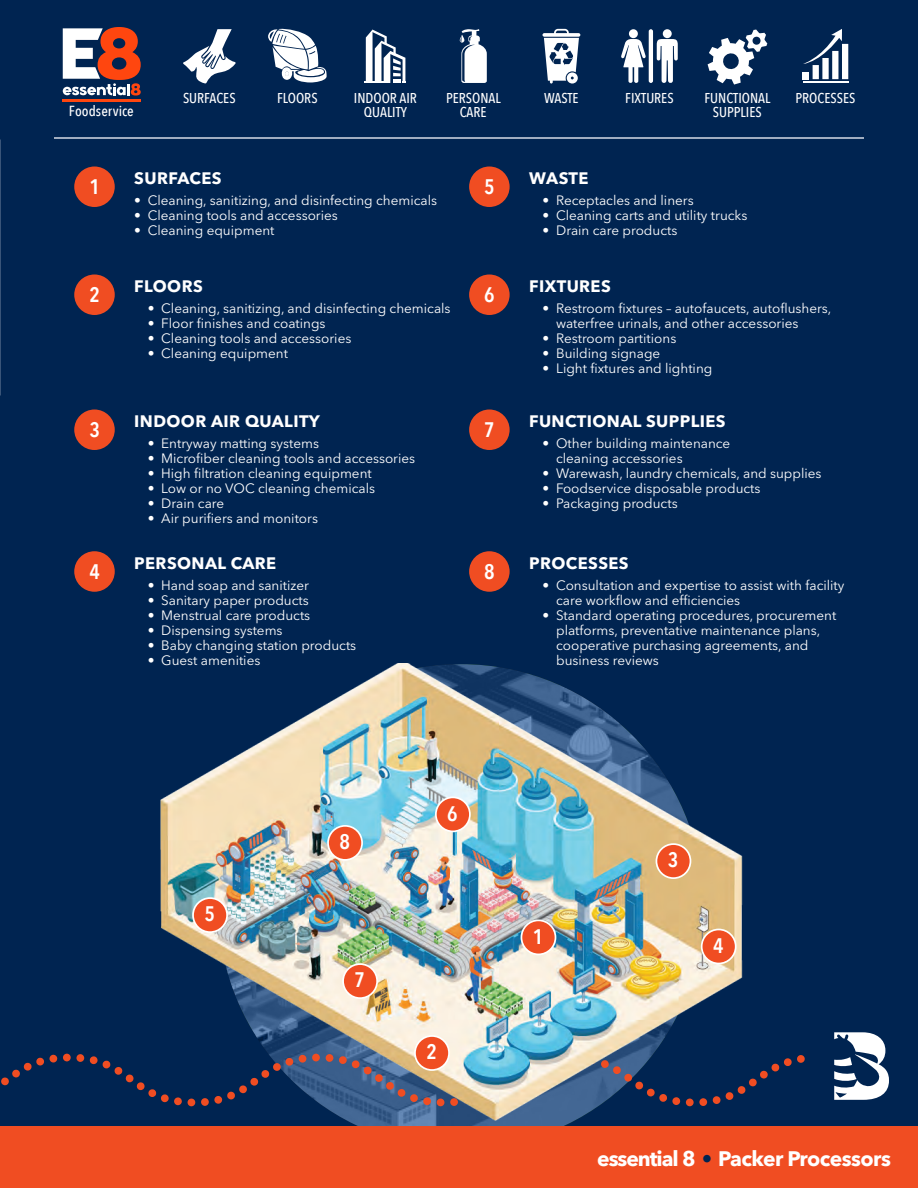
<style>
.page{position:relative;width:918px;height:1188px;background:#002451}
.page>*{position:absolute;margin:0;border:0;box-sizing:border-box;transform-origin:0 0}
.t1{font:700 21px "Avenir Next";letter-spacing:-.045em;color:#fff}
.t2{font:600 21px "Avenir Next Condensed";color:#fff}
.t3{font:700 16.5px "Avenir Next LT Pro";letter-spacing:.025em;color:#fff}
.t4{font:700 15px "Avenir Next LT Pro";color:#fff}
.t5{font:500 14.55px "Avenir Next Condensed";letter-spacing:.005em;color:#fff}
.t6{font:500 14.25px/14.2px "Avenir Next Condensed";color:#fff;text-align:center}
.t7{font:13.5px/15px "Avenir Next LT Pro";color:#fff}
.s1{color:#002451}
</style>
<div class="page">
<div style="left:0;top:1126px;width:918px;height:62px;background:#f04d22"></div>
<svg style="left:834px;top:1032px;width:55px;height:68px"></svg>
<svg style="left:1px;top:1054px;width:804px;height:37px"></svg>
<svg style="left:183px;top:29px;width:53px;height:55px"></svg>
<svg style="left:268px;top:28px;width:59px;height:54px"></svg>
<hr style="left:364px;top:81px;width:26px;height:2px;background:#fff">
<svg style="left:366px;top:30px;width:40px;height:53px"></svg>
<div style="left:663px;top:29px;width:9px;height:9px;background:#fff;border-radius:50%"></div>
<svg style="left:657px;top:39px;width:21px;height:44px"></svg>
<div style="left:629px;top:29px;width:9px;height:9px;background:#fff;border-radius:50%"></div>
<svg style="left:621px;top:39px;width:25px;height:44px"></svg>
<hr style="left:649px;top:29px;width:4px;height:54px;background:#fff;border-radius:2px">
<svg style="left:708px;top:30px;width:59px;height:55px"></svg>
<hr style="left:803px;top:81px;width:45px;height:2px;background:#fff">
<svg style="left:803px;top:29px;width:45px;height:50px"></svg>
<svg style="left:459px;top:29px;width:28px;height:54px"></svg>
<svg style="left:543px;top:29px;width:37px;height:55px"></svg>
<hr style="left:63px;top:100px;width:78px;height:2px;background:#ff460f">
<svg style="left:63px;top:27px;width:78px;height:69px"></svg>
<hr style="left:54px;top:137px;width:810px;height:2px;background:#d5dae5">
<div style="left:74px;top:166px;width:41px;height:41px;background:#f04d22;border-radius:50%"></div>
<div style="left:74px;top:274px;width:41px;height:41px;background:#f04d22;border-radius:50%"></div>
<div style="left:74px;top:410px;width:41px;height:40px;background:#f04d22;border-radius:50%"></div>
<div style="left:74px;top:551px;width:41px;height:41px;background:#f04d22;border-radius:50%"></div>
<div style="left:469px;top:166px;width:41px;height:41px;background:#f04d22;border-radius:50%"></div>
<div style="left:469px;top:274px;width:41px;height:41px;background:#f04d22;border-radius:50%"></div>
<div style="left:469px;top:410px;width:41px;height:40px;background:#f04d22;border-radius:50%"></div>
<div style="left:469px;top:551px;width:41px;height:41px;background:#f04d22;border-radius:50%"></div>
<img style="left:142px;top:663px;width:616px;height:462px">
<div style="left:343px;top:964px;width:34px;height:34px;background:#f04d22;border-radius:50%"></div>
<div style="left:342px;top:963px;width:36px;height:36px;border:2px solid #fff;border-radius:50%"></div>
<div style="left:328px;top:826px;width:34px;height:34px;background:#f04d22;border-radius:50%"></div>
<div style="left:327px;top:825px;width:36px;height:36px;border:2px solid #fff;border-radius:50%"></div>
<div style="left:193px;top:898px;width:34px;height:34px;background:#f04d22;border-radius:50%"></div>
<div style="left:192px;top:897px;width:36px;height:36px;border:2px solid #fff;border-radius:50%"></div>
<div style="left:656px;top:844px;width:34px;height:34px;background:#f04d22;border-radius:50%"></div>
<div style="left:656px;top:843px;width:35px;height:36px;border:2px solid #fff;border-radius:50%"></div>
<div style="left:702px;top:929px;width:34px;height:35px;background:#f04d22;border-radius:50%"></div>
<div style="left:701px;top:929px;width:36px;height:35px;border:2px solid #fff;border-radius:50%"></div>
<div style="left:521px;top:920px;width:34px;height:34px;background:#f04d22;border-radius:50%"></div>
<div style="left:521px;top:920px;width:35px;height:35px;border:2px solid #fff;border-radius:50%"></div>
<div style="left:436px;top:797px;width:34px;height:34px;background:#f04d22;border-radius:50%"></div>
<div style="left:435px;top:797px;width:36px;height:35px;border:2px solid #fff;border-radius:50%"></div>
<div style="left:415px;top:1036px;width:34px;height:34px;background:#f04d22;border-radius:50%"></div>
<div style="left:414px;top:1035px;width:36px;height:36px;border:2px solid #fff;border-radius:50%"></div>
<p class="t5" style="left:69px;top:102px;width:66px">Foodservice</p>
<p class="t6" style="left:183px;top:91px;width:54px">SURFACES</p>
<p class="t6" style="left:277px;top:91px;width:42px">FLOORS</p>
<p class="t6" style="left:354px;top:91px;width:64px">INDOOR AIR<br>QUALITY</p>
<p class="t6" style="left:446px;top:91px;width:56px">PERSONAL<br>CARE</p>
<p class="t6" style="left:544px;top:91px;width:36px">WASTE</p>
<p class="t6" style="left:625px;top:91px;width:50px">FIXTURES</p>
<p class="t6" style="left:705px;top:91px;width:68px">FUNCTIONAL<br>SUPPLIES</p>
<p class="t6" style="left:796px;top:91px;width:61px">PROCESSES</p>
<p class="t2" style="left:89px;top:169px;width:12px">1</p>
<p class="t3" style="left:134px;top:168px;width:89px">SURFACES</p>
<p class="t7" style="left:134px;top:193px;width:304px">• Cleaning, sanitizing, and disinfecting chemicals</p>
<p class="t7" style="left:134px;top:208px;width:205px">• Cleaning tools and accessories</p>
<p class="t7" style="left:134px;top:223px;width:142px">• Cleaning equipment</p>
<p class="t2" style="left:484px;top:169px;width:12px">5</p>
<p class="t3" style="left:529px;top:168px;width:61px">WASTE</p>
<p class="t7" style="left:543px;top:193px;width:153px">• Receptacles and liners</p>
<p class="t7" style="left:543px;top:208px;width:206px">• Cleaning carts and utility trucks</p>
<p class="t7" style="left:543px;top:223px;width:136px">• Drain care products</p>
<p class="t2" style="left:89px;top:277px;width:12px">2</p>
<p class="t3" style="left:134px;top:276px;width:70px">FLOORS</p>
<p class="t7" style="left:148px;top:301px;width:304px">• Cleaning, sanitizing, and disinfecting chemicals</p>
<p class="t7" style="left:148px;top:316px;width:179px">• Floor finishes and coatings</p>
<p class="t7" style="left:148px;top:331px;width:205px">• Cleaning tools and accessories</p>
<p class="t7" style="left:148px;top:346px;width:142px">• Cleaning equipment</p>
<p class="t2" style="left:484px;top:277px;width:12px">6</p>
<p class="t3" style="left:529px;top:276px;width:83px">FIXTURES</p>
<p class="t7" style="left:556px;top:301px;width:277px;text-indent:-14px">• Restroom fixtures – autofaucets, autoflushers, waterfree urinals, and other accessories</p>
<p class="t7" style="left:543px;top:331px;width:135px">• Restroom partitions</p>
<p class="t7" style="left:543px;top:346px;width:119px">• Building signage</p>
<p class="t7" style="left:543px;top:361px;width:171px">• Light fixtures and lighting</p>
<p class="t2" style="left:89px;top:412px;width:12px">3</p>
<p class="t3" style="left:134px;top:411px;width:187px">INDOOR AIR QUALITY</p>
<p class="t7" style="left:148px;top:436px;width:173px">• Entryway matting systems</p>
<p class="t7" style="left:148px;top:451px;width:269px">• Microfiber cleaning tools and accessories</p>
<p class="t7" style="left:148px;top:466px;width:226px">• High filtration cleaning equipment</p>
<p class="t7" style="left:148px;top:481px;width:229px">• Low or no VOC cleaning chemicals</p>
<p class="t7" style="left:148px;top:496px;width:78px">• Drain care</p>
<p class="t7" style="left:148px;top:511px;width:172px">• Air purifiers and monitors</p>
<p class="t2" style="left:484px;top:412px;width:12px">7</p>
<p class="t3" style="left:529px;top:411px;width:198px">FUNCTIONAL SUPPLIES</p>
<p class="t7" style="left:556px;top:436px;width:176px;text-indent:-14px">• Other building maintenance cleaning accessories</p>
<p class="t7" style="left:543px;top:466px;width:281px">• Warewash, laundry chemicals, and supplies</p>
<p class="t7" style="left:543px;top:481px;width:219px">• Foodservice disposable products</p>
<p class="t7" style="left:543px;top:496px;width:137px">• Packaging products</p>
<p class="t2" style="left:89px;top:553px;width:12px">4</p>
<p class="t3" style="left:134px;top:553px;width:143px">PERSONAL CARE</p>
<p class="t7" style="left:148px;top:577px;width:163px">• Hand soap and sanitizer</p>
<p class="t7" style="left:148px;top:592px;width:163px">• Sanitary paper products</p>
<p class="t7" style="left:148px;top:607px;width:164px">• Menstrual care products</p>
<p class="t7" style="left:148px;top:622px;width:136px">• Dispensing systems</p>
<p class="t7" style="left:148px;top:637px;width:210px">• Baby changing station products</p>
<p class="t7" style="left:148px;top:652px;width:114px">• Guest amenities</p>
<p class="t2" style="left:484px;top:553px;width:12px">8</p>
<p class="t3" style="left:529px;top:553px;width:101px">PROCESSES</p>
<p class="t7" style="left:556px;top:577px;width:290px;text-indent:-14px">• Consultation and expertise to assist with facility care workflow and efficiencies</p>
<p class="t7" style="left:556px;top:607px;width:282px;text-indent:-14px">• Standard operating procedures, procurement platforms, preventative maintenance plans, cooperative purchasing agreements, and business reviews</p>
<p class="t2" style="left:204px;top:896px;width:12px">5</p>
<p class="t2" style="left:339px;top:824px;width:12px">8</p>
<p class="t2" style="left:354px;top:962px;width:12px">7</p>
<p class="t4" style="left:351px;top:969px;width:11px">7</p>
<p class="t2" style="left:447px;top:795px;width:12px">6</p>
<p class="t2" style="left:426px;top:1034px;width:12px">2</p>
<p class="t2" style="left:533px;top:918px;width:12px">1</p>
<p class="t2" style="left:668px;top:842px;width:12px">3</p>
<p class="t2" style="left:713px;top:927px;width:12px">4</p>
<p class="t1" style="left:597px;top:1140px;width:295px">essential 8 <span class="s1">•</span> Packer Processors</p>
</div>
